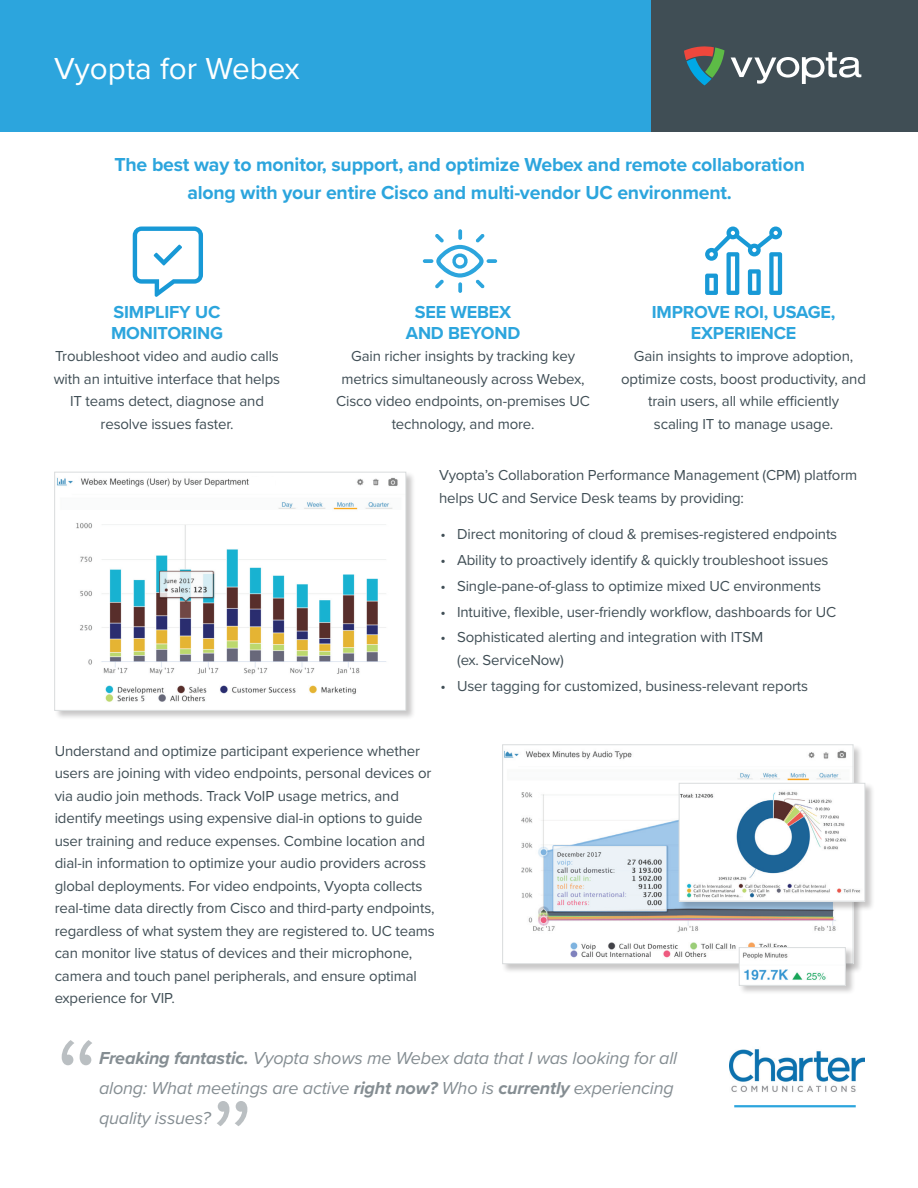
<style>
.page{position:relative;width:918px;height:1188px;background:#fff}
.page>*{position:absolute;margin:0;border:0;box-sizing:border-box;transform-origin:0 0}
.t1{font:300 126.45px "Proxima Nova";color:#667177}
.t2{font:31.5px "Proxima Nova";color:#fff}
.t3{font:700 19.5px/28.5px "Proxima Nova";letter-spacing:-.01em;color:#2ca5dd;text-align:center}
.t4{font:italic 18px/30px "Proxima Nova";letter-spacing:-.01em;color:#667177}
.t5{font:700 18px/21px "Proxima Nova";letter-spacing:-.01em;color:#2ca5dd;text-align:center}
.t6{font:15px/22.5px "Proxima Nova";letter-spacing:-.01em;color:#404e55;text-align:center}
.s1{font-weight:700}
</style>
<div class="page">
<div style="left:0;top:0;width:652px;height:132px;background:#2ca5dd"></div>
<div style="left:651px;top:0;width:267px;height:132px;background:#404e55"></div>
<svg style="left:684px;top:46px;width:41px;height:39px"></svg>
<svg style="left:731px;top:52px;width:130px;height:32px"></svg>
<div style="left:502px;top:744px;width:361px;height:230px;background:#231f20;opacity:.25"></div>
<img style="left:504px;top:746px;width:347px;height:216px">
<div style="left:502px;top:744px;width:351px;height:220px;border:1px solid #d9dcdd"></div>
<div style="left:678px;top:783px;width:197px;height:129px;background:#231f20;opacity:.25"></div>
<img style="left:681px;top:785px;width:182px;height:115px">
<div style="left:679px;top:783px;width:186px;height:119px;border:1px solid #d9dcdd"></div>
<div style="left:739px;top:947px;width:117px;height:49px;background:#231f20;opacity:.25"></div>
<img style="left:741px;top:949px;width:103px;height:35px">
<div style="left:739px;top:947px;width:107px;height:39px;border:1px solid #d9dcdd"></div>
<div style="left:54px;top:471px;width:362px;height:249px;background:#231f20;opacity:.25"></div>
<img style="left:56px;top:474px;width:348px;height:235px">
<div style="left:54px;top:472px;width:352px;height:239px;border:1px solid #d9dcdd"></div>
<div style="left:250px;top:477px;width:25px;height:11px;background:#fff"></div>
<svg style="left:133px;top:227px;width:70px;height:70px"></svg>
<svg style="left:705px;top:227px;width:77px;height:68px"></svg>
<svg style="left:458px;top:229px;width:4px;height:11px"></svg>
<svg style="left:458px;top:282px;width:4px;height:11px"></svg>
<svg style="left:423px;top:259px;width:10px;height:4px"></svg>
<svg style="left:487px;top:259px;width:10px;height:4px"></svg>
<svg style="left:435px;top:234px;width:50px;height:54px"></svg>
<img style="left:729px;top:1049px;width:135px;height:43px">
<hr style="left:734px;top:1105px;width:122px;height:2px;background:#2ca5dd">
<h2 class="t2" style="left:54px;top:45px;width:247px">Vyopta for Webex</h2>
<h3 class="t3" style="left:114px;top:150px;width:692px">The best way to monitor, support, and optimize Webex and remote collaboration along with your entire Cisco and multi-vendor UC environment.</h3>
<p class="t5" style="left:111px;top:301px;width:113px;text-align:left">SIMPLIFY UC<br>MONITORING</p>
<p class="t6" style="left:54px;top:345px;width:228px">Troubleshoot video and audio calls with an intuitive interface that helps<br>IT teams detect, diagnose and resolve issues faster.</p>
<p class="t5" style="left:652px;top:301px;width:185px">IMPROVE ROI, USAGE,<br>EXPERIENCE</p>
<p class="t6" style="left:621px;top:345px;width:246px">Gain insights to improve adoption, optimize costs, boost productivity, and train users, all while efficiently<br>scaling IT to manage usage.</p>
<p class="t6" style="left:439px;top:464px;width:420px;text-align:left">Vyopta’s Collaboration Performance Management (CPM) platform helps UC and Service Desk teams by providing:</p>
<p class="t6" style="left:441px;top:522px;width:398px">• Direct monitoring of cloud &amp; premises-registered endpoints</p>
<p class="t6" style="left:441px;top:548px;width:390px">• Ability to proactively identify &amp; quickly troubleshoot issues</p>
<p class="t6" style="left:441px;top:574px;width:382px">• Single-pane-of-glass to optimize mixed UC environments</p>
<p class="t6" style="left:441px;top:600px;width:397px">• Intuitive, flexible, user-friendly workflow, dashboards for UC</p>
<p class="t6" style="left:457px;top:626px;width:308px;text-align:left;text-indent:-17px">• Sophisticated alerting and integration with ITSM (ex. ServiceNow)</p>
<p class="t6" style="left:441px;top:674px;width:369px">• User tagging for customized, business-relevant reports</p>
<p class="t5" style="left:406px;top:301px;width:116px">SEE WEBEX<br>AND BEYOND</p>
<p class="t6" style="left:336px;top:345px;width:255px">Gain richer insights by tracking key metrics simultaneously across Webex, Cisco video endpoints, on-premises UC technology, and more.</p>
<p class="t6" style="left:55px;top:739px;width:382px;text-align:left">Understand and optimize participant experience whether users are joining with video endpoints, personal devices or via audio join methods. Track VoIP usage metrics, and identify meetings using expensive dial-in options to guide user training and reduce expenses. Combine location and dial-in information to optimize your audio providers across global deployments. For video endpoints, Vyopta collects real-time data directly from Cisco and third-party endpoints, regardless of what system they are registered to. UC teams can monitor live status of devices and their microphone, camera and touch panel peripherals, and ensure optimal experience for VIP.</p>
<h1 class="t1" style="left:54px;top:989px;width:47px">“</h1>
<p class="t4" style="left:99px;top:1042px;width:580px"><span class="s1">Freaking fantastic.</span> Vyopta shows me Webex data that I was looking for all along: What meetings are active <span class="s1">right now?</span> Who is <span class="s1">currently</span> experiencing</p>
<p class="t4" style="left:99px;top:1102px;width:113px">quality issues?</p>
<h1 class="t1" style="left:255px;top:1177px;width:47px;rotate:-180deg">“</h1>
</div>
